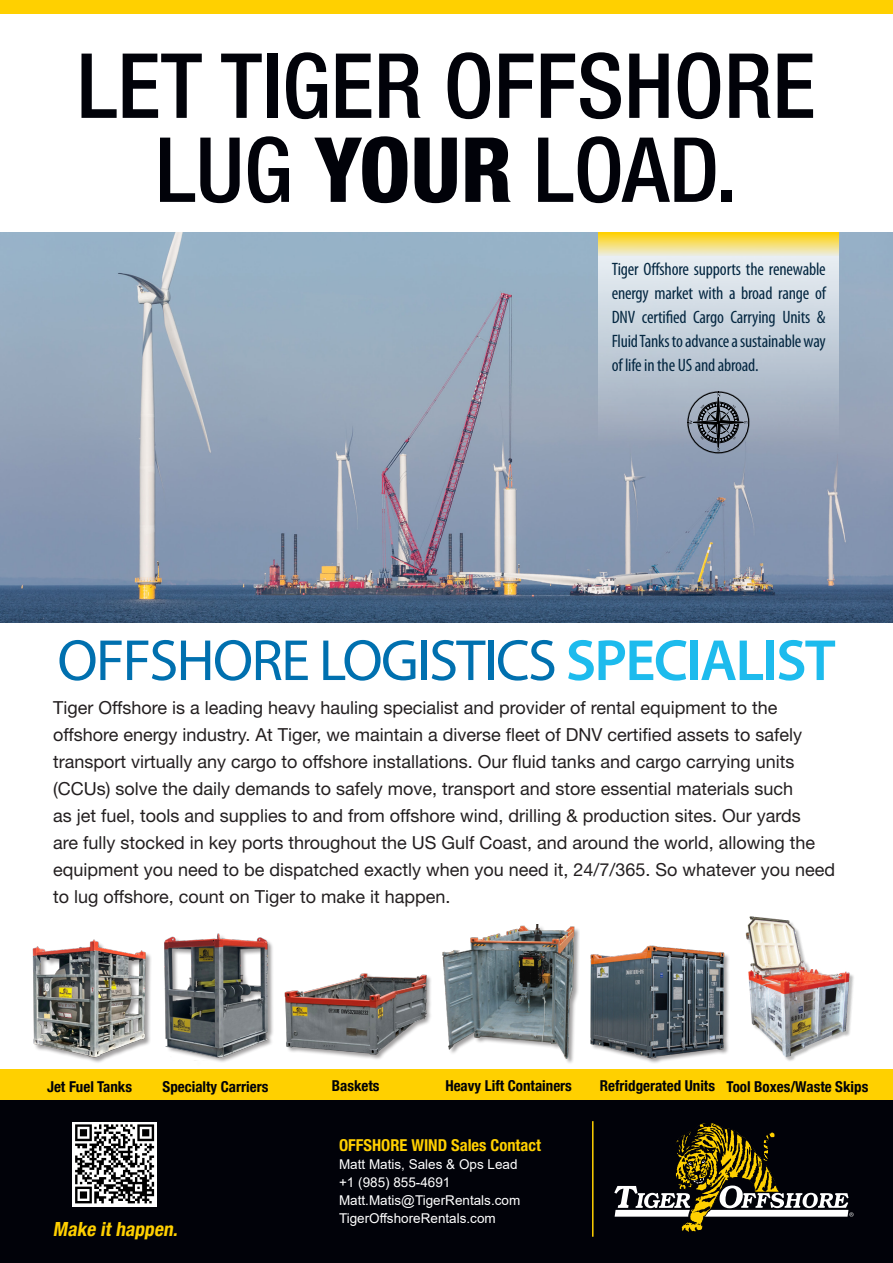
<style>
.page{position:relative;width:893px;height:1263px;background:#fff}
.page>*{position:absolute;margin:0;border:0;box-sizing:border-box;transform-origin:0 0}
.t1{font:500 condensed 90px/84px "Helvetica Neue LT Std";color:#010209;text-align:center}
.t2{font:58.5px "Myriad Pro";letter-spacing:-.03em;color:#0070af}
.t3{font:italic 700 condensed 19.5px "Helvetica Neue";color:#ffd000}
.t4{font:18px/27px "Helvetica Neue LT Std";color:#231f20}
.t5{font:condensed 18px/24px "Myriad Pro";letter-spacing:-.01em;color:#042741;text-align:justify}
.t6{font:700 condensed 16.5px "Helvetica Neue";color:#ffd000}
.t7{font:700 condensed 15px "Helvetica Neue";color:#010209}
.t8{font:13.5px "Arial";color:#fff}
.s1{font-weight:800}
.s2{font-weight:600;color:#1dbbed}
</style>
<div class="page">
<img style="left:0;top:232px;width:893px;height:391px">
<div style="left:599px;top:232px;width:240px;height:278px;background:linear-gradient(to bottom,#eff6f9,#808fa8)"></div>
<div style="left:0;top:1094px;width:893px;height:169px;background:#010209"></div>
<svg style="left:614px;top:1123px;width:239px;height:109px"></svg>
<div style="left:0;top:0;width:893px;height:14px;background:#ffd000"></div>
<div style="left:0;top:1069px;width:893px;height:31px;background:#ffd000"></div>
<hr style="left:592px;top:1121px;width:1px;height:116px;background:#ffd000">
<div style="left:599px;top:232px;width:240px;height:24px;background:linear-gradient(to bottom,#ffd000,#edecd9)"></div>
<svg style="left:72px;top:1122px;width:84px;height:84px"></svg>
<svg style="left:75px;top:1124px;width:79px;height:79px"></svg>
<svg style="left:687px;top:391px;width:63px;height:63px;background:#757e8b"></svg>
<div style="left:164px;top:933px;width:111px;height:134px;background:#231f20;opacity:.43"></div>
<img style="left:164px;top:933px;width:108px;height:127px">
<img style="left:745px;top:916px;width:109px;height:145px">
<div style="left:443px;top:925px;width:137px;height:140px;background:#231f20;opacity:.43"></div>
<img style="left:442px;top:925px;width:133px;height:133px">
<div style="left:590px;top:946px;width:140px;height:118px;background:#231f20;opacity:.43"></div>
<img style="left:590px;top:946px;width:134px;height:112px">
<div style="left:285px;top:973px;width:148px;height:88px;background:#231f20;opacity:.43"></div>
<img style="left:284px;top:973px;width:142px;height:83px">
<div style="left:33px;top:940px;width:119px;height:124px;background:#231f20;opacity:.43"></div>
<img style="left:32px;top:939px;width:116px;height:120px">
<p class="t1" style="left:77px;top:43px;width:740px">LET TIGER OFFSHORE<br>LUG <span class="s1">YOUR</span> LOAD.</p>
<p class="t5" style="left:612px;top:257px;width:216px">Tiger Offshore supports the renewable energy market with a broad range of DNV certified Cargo Carrying Units &amp; Fluid Tanks to advance a sustainable way of life in the US and abroad.</p>
<p class="t2" style="left:57px;top:624px;width:780px">OFFSHORE LOGISTICS <span class="s2">SPECIALIST</span></p>
<p class="t4" style="left:53px;top:694px;width:784px">Tiger Offshore is a leading heavy hauling specialist and provider of rental equipment to the offshore energy industry. At Tiger, we maintain a diverse fleet of DNV certified assets to safely transport virtually any cargo to offshore installations. Our fluid tanks and cargo carrying units (CCUs) solve the daily demands to safely move, transport and store essential materials such<br>as jet fuel, tools and supplies to and from offshore wind, drilling &amp; production sites. Our yards<br>are fully stocked in key ports throughout the US Gulf Coast, and around the world, allowing the equipment you need to be dispatched exactly when you need it, 24/7/365. So whatever you need to lug offshore, count on Tiger to make it happen.</p>
<p class="t7" style="left:47px;top:1077px;width:86px">Jet Fuel Tanks</p>
<p class="t7" style="left:163px;top:1077px;width:107px">Specialty Carriers</p>
<p class="t7" style="left:332px;top:1076px;width:49px">Baskets</p>
<p class="t7" style="left:445px;top:1077px;width:128px">Heavy Lift Containers</p>
<p class="t7" style="left:600px;top:1077px;width:117px">Refridgerated Units</p>
<p class="t7" style="left:727px;top:1077px;width:143px">Tool Boxes/Waste Skips</p>
<p class="t3" style="left:53px;top:1217px;width:130px">Make ithappen.</p>
<p class="t6" style="left:339px;top:1135px;width:203px">OFFSHORE WIND Sales Contact</p>
<p class="t8" style="left:339px;top:1154px;width:180px">Matt Matis, Sales &amp; Ops Lead</p>
<p class="t8" style="left:339px;top:1172px;width:113px">+1 (985) 855-4691</p>
<p class="t8" style="left:339px;top:1190px;width:183px">Matt.Matis@TigerRentals.com</p>
<p class="t8" style="left:339px;top:1208px;width:158px">TigerOffshoreRentals.com</p>
</div>
